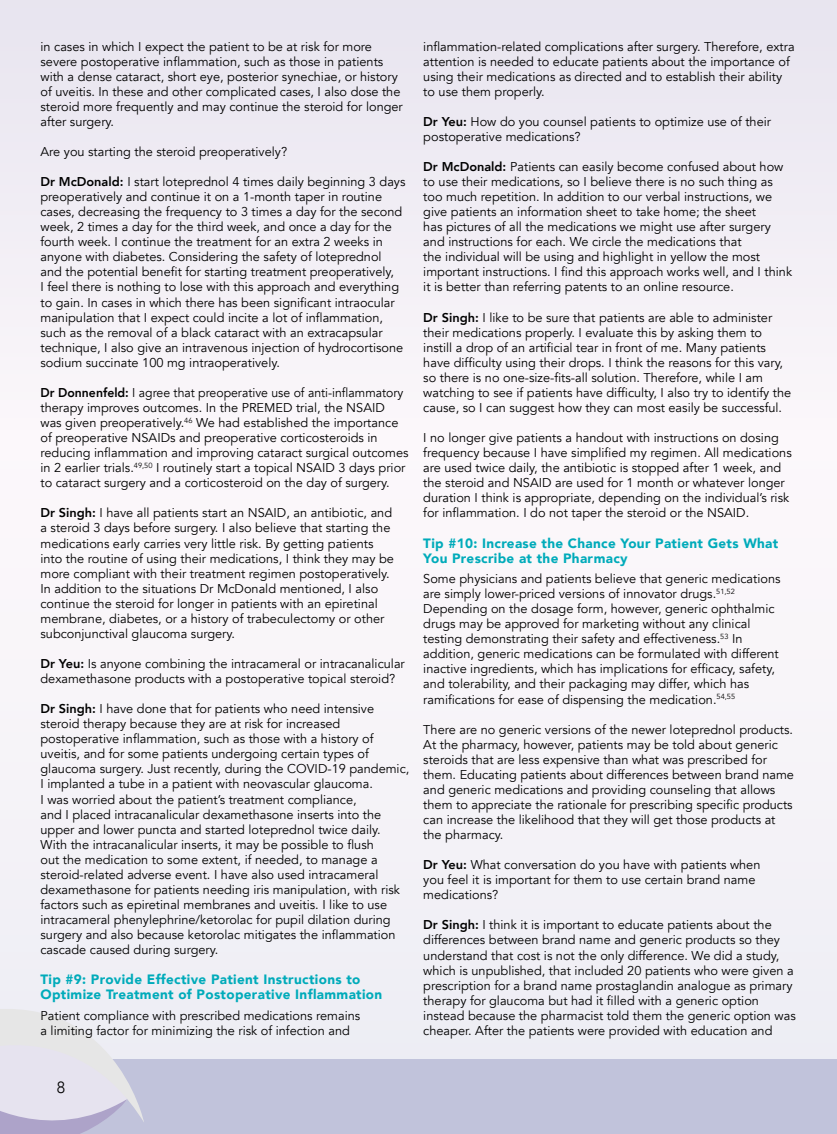
<style>
.page{position:relative;width:837px;height:1134px;background:#fff}
.page>*{position:absolute;margin:0;border:0;box-sizing:border-box;transform-origin:0 0}
.t1{font:300 16.2px "Avenir";color:#000}
.t2{font:900 13.5px/15px "Avenir";letter-spacing:.025em;color:#00abba}
.t3{font:12.75px/15px "Avenir";color:#000}
.t4{font:12.75px/15px "Avenir";color:#000;scale:.96 1}
.s1{font-weight:800}
</style>
<div class="page">
<div style="left:0;top:0;width:837px;height:1059px;background:#f4f2f7"></div>
<div style="left:0;top:1059px;width:837px;height:75px;background:#c1c3db"></div>
<svg style="left:0;top:1009px;width:144px;height:125px"></svg>
<p class="t3" style="left:40px;top:39px;width:364px">in cases in which I expect the patient to be at risk for more severe postoperative inflammation, such as those in patients with a dense cataract, short eye, posterior synechiae, or history of uveitis. In these and other complicated cases, I also dose the steroid more frequently and may continue the steroid for longer after surgery.</p>
<p class="t3" style="left:40px;top:144px;width:248px">Are you starting the steroid preoperatively?</p>
<p class="t3" style="left:40px;top:174px;width:367px"><span class="s1">Dr McDonald:</span> I start loteprednol 4 times daily beginning 3 days preoperatively and continue it on a 1-month taper in routine cases, decreasing the frequency to 3 times a day for the second week, 2 times a day for the third week, and once a day for the fourth week. I continue the treatment for an extra 2 weeks in anyone with diabetes. Considering the safety of loteprednol and the potential benefit for starting treatment preoperatively,<br>I feel there is nothing to lose with this approach and everything to gain. In cases in which there has been significant intraocular manipulation that I expect could incite a lot of inflammation, such as the removal of a black cataract with an extracapsular technique, I also give an intravenous injection of hydrocortisone sodium succinate 100 mg intraoperatively.</p>
<p class="t4" style="left:40px;top:385px;width:385px"><span class="s1">Dr Donnenfeld:</span> I agree that preoperative use of anti-inflammatory therapy improves outcomes. In the PREMED trial, the NSAID was given preoperatively.<sup>46</sup> We had established the importance of preoperative NSAIDs and preoperative corticosteroids in reducing inflammation and improving cataract surgical outcomes in 2 earlier trials.<sup>49,50</sup> I routinely start a topical NSAID 3 days prior to cataract surgery and a corticosteroid on the day of surgery.</p>
<p class="t3" style="left:40px;top:506px;width:355px"><span class="s1">Dr Singh:</span> I have all patients start an NSAID, an antibiotic, and a steroid 3 days before surgery. I also believe that starting the medications early carries very little risk. By getting patients into the routine of using their medications, I think they may be more compliant with their treatment regimen postoperatively.<br>In addition to the situations Dr McDonald mentioned, I also continue the steroid for longer in patients with an epiretinal membrane, diabetes, or a history of trabeculectomy or other subconjunctival glaucoma surgery.</p>
<p class="t3" style="left:40px;top:656px;width:366px"><span class="s1">Dr Yeu:</span> Is anyone combining the intracameral or intracanalicular dexamethasone products with a postoperative topical steroid?</p>
<p class="t3" style="left:40px;top:701px;width:370px"><span class="s1">Dr Singh:</span> I have done that for patients who need intensive steroid therapy because they are at risk for increased postoperative inflammation, such as those with a history of uveitis, and for some patients undergoing certain types of glaucoma surgery. Just recently, during the COVID-19 pandemic, I implanted a tube in a patient with neovascular glaucoma.<br>I was worried about the patient’s treatment compliance,<br>and I placed intracanalicular dexamethasone inserts into the upper and lower puncta and started loteprednol twice daily.<br>With the intracanalicular inserts, it may be possible to flush<br>out the medication to some extent, if needed, to manage a steroid-related adverse event. I have also used intracameral dexamethasone for patients needing iris manipulation, with risk factors such as epiretinal membranes and uveitis. I like to use intracameral phenylephrine/ketorolac for pupil dilation during surgery and also because ketorolac mitigates the inflammation cascade caused during surgery.</p>
<p class="t2" style="left:40px;top:972px;width:343px">Tip #9: Provide Effective Patient Instructions to<br>Optimize Treatment of Postoperative Inflammation</p>
<p class="t3" style="left:40px;top:1008px;width:321px">Patient compliance with prescribed medications remains a limiting factor for minimizing the risk of infection and</p>
<p class="t3" style="left:423px;top:39px;width:373px">inflammation-related complications after surgery. Therefore, extra attention is needed to educate patients about the importance of using their medications as directed and to establish their ability to use them properly.</p>
<p class="t3" style="left:423px;top:114px;width:349px"><span class="s1">Dr Yeu:</span> How do you counsel patients to optimize use of their postoperative medications?</p>
<p class="t3" style="left:423px;top:159px;width:370px"><span class="s1">Dr McDonald:</span> Patients can easily become confused about how to use their medications, so I believe there is no such thing as too much repetition. In addition to our verbal instructions, we give patients an information sheet to take home; the sheet<br>has pictures of all the medications we might use after surgery and instructions for each. We circle the medications that<br>the individual will be using and highlight in yellow the most important instructions. I find this approach works well, and I think it is better than referring patents to an online resource.</p>
<p class="t3" style="left:423px;top:310px;width:370px"><span class="s1">Dr Singh:</span> I like to be sure that patients are able to administer their medications properly. I evaluate this by asking them to instill a drop of an artificial tear in front of me. Many patients have difficulty using their drops. I think the reasons for this vary, so there is no one-size-fits-all solution. Therefore, while I am watching to see if patients have difficulty, I also try to identify the cause, so I can suggest how they can most easily be successful.</p>
<p class="t3" style="left:423px;top:430px;width:370px">I no longer give patients a handout with instructions on dosing frequency because I have simplified my regimen. All medications are used twice daily, the antibiotic is stopped after 1 week, and the steroid and NSAID are used for 1 month or whatever longer duration I think is appropriate, depending on the individual’s risk for inflammation. I do not taper the steroid or the NSAID.</p>
<p class="t2" style="left:423px;top:535px;width:357px">Tip #10: Increase the Chance Your Patient Gets What<br>You Prescribe at the Pharmacy</p>
<p class="t3" style="left:423px;top:571px;width:359px">Some physicians and patients believe that generic medications are simply lower-priced versions of innovator drugs.<sup>51,52<br></sup>Depending on the dosage form, however, generic ophthalmic drugs may be approved for marketing without any clinical testing demonstrating their safety and effectiveness.<sup>53</sup> In addition, generic medications can be formulated with different inactive ingredients, which has implications for efficacy, safety, and tolerability, and their packaging may differ, which has ramifications for ease of dispensing the medication.<sup>54,55</sup></p>
<p class="t3" style="left:423px;top:722px;width:372px">There are no generic versions of the newer loteprednol products.<br>At the pharmacy, however, patients may be told about generic steroids that are less expensive than what was prescribed for them. Educating patients about differences between brand name and generic medications and providing counseling that allows them to appreciate the rationale for prescribing specific products can increase the likelihood that they will get those products at the pharmacy.</p>
<p class="t3" style="left:423px;top:858px;width:339px"><span class="s1">Dr Yeu:</span> What conversation do you have with patients when you feel it is important for them to use certain brand name medications?</p>
<p class="t3" style="left:423px;top:918px;width:374px"><span class="s1">Dr Singh:</span> I think it is important to educate patients about the differences between brand name and generic products so they understand that cost is not the only difference. We did a study, which is unpublished, that included 20 patients who were given a prescription for a brand name prostaglandin analogue as primary therapy for glaucoma but had it filled with a generic option instead because the pharmacist told them the generic option was cheaper. After the patients were provided with education and</p>
<p class="t1" style="left:57px;top:1078px;width:10px">8</p>
</div>
